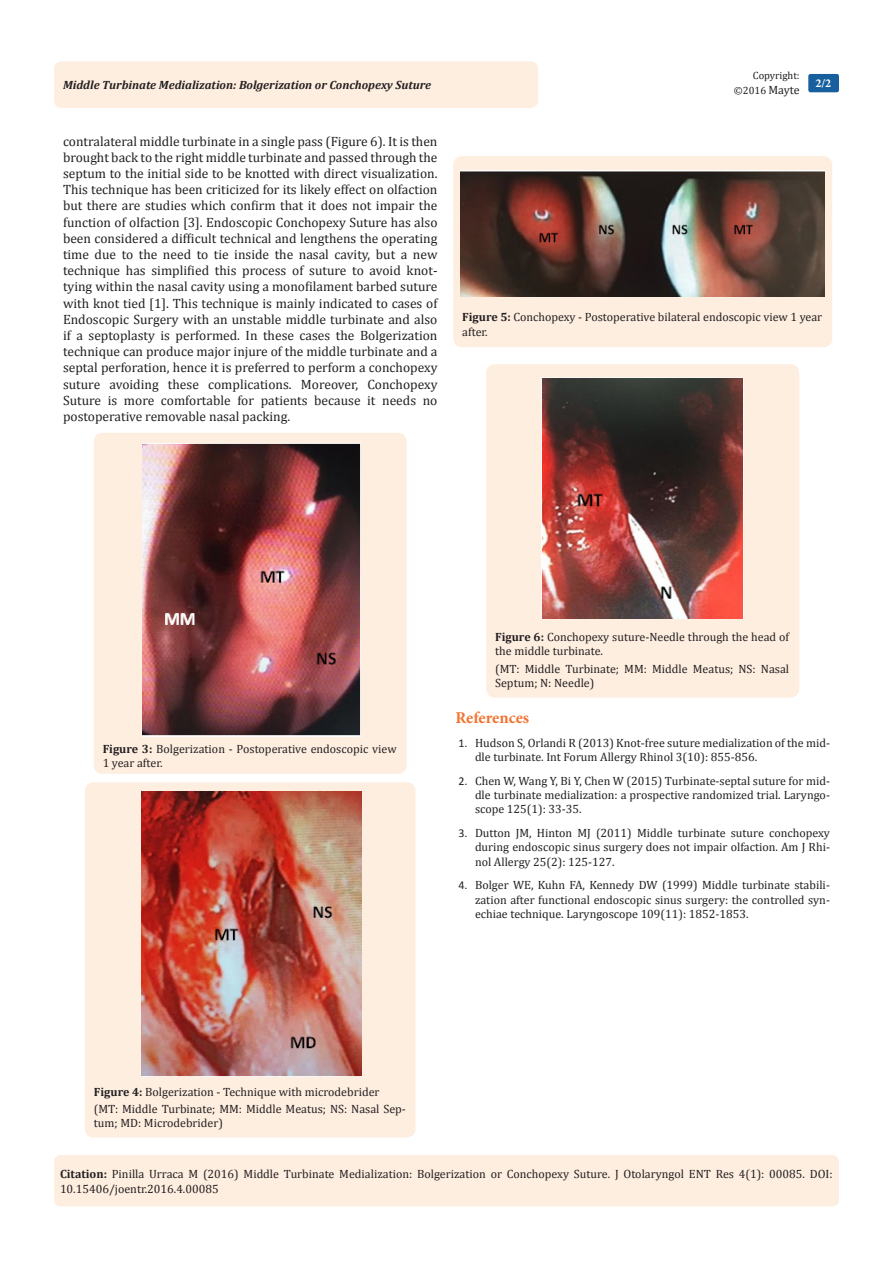
<style>
.page{position:relative;width:893px;height:1263px;background:#fff}
.page>*{position:absolute;margin:0;border:0;box-sizing:border-box;transform-origin:0 0}
.t1{font:700 16.5px "Minion Pro";letter-spacing:-.005em;color:#f37331}
.t2{font:13.5px/16.2px "Cambria";color:#231f20;text-align:justify}
.Citation{font:12px/14.4px "Cambria";color:#231f20}
.t3{font:italic 700 12px "Cambria";color:#231f20}
.t4{font:700 12px "Minion Pro";color:#fff}
.t5{font:10.5px/14.4px "Cambria";color:#231f20;text-align:right}
.s1{font-size:12px}
.s2{font-weight:700}
.s3{font-family:"Calibri"}
</style>
<div class="page">
<div style="left:54px;top:61px;width:484px;height:47px;background:#feeee0;border-radius:8px"></div>
<div style="left:808px;top:74px;width:31px;height:18px;background:#18609d;border-radius:2px"></div>
<div style="left:54px;top:1155px;width:785px;height:51px;background:#feeee0;border-radius:7px"></div>
<div style="left:94px;top:433px;width:313px;height:341px;background:#feeee0;border-radius:9px"></div>
<img style="left:142px;top:444px;width:218px;height:293px">
<div style="left:85px;top:782px;width:331px;height:355px;background:#feeee0;border-radius:9px"></div>
<img style="left:142px;top:791px;width:220px;height:286px">
<div style="left:453px;top:156px;width:379px;height:191px;background:#feeee0;border-radius:9px"></div>
<img style="left:460px;top:171px;width:364px;height:125px">
<div style="left:486px;top:364px;width:313px;height:334px;background:#feeee0;border-radius:9px"></div>
<img style="left:541px;top:377px;width:202px;height:241px">
<p class="t5" style="left:734px;top:68px;width:67px">Copyright: ©2016 <span class="s1">Mayte</span></p>
<p class="t3" style="left:63px;top:77px;width:370px">Middle Turbinate Medialization: Bolgerization or Conchopexy Suture</p>
<p class="t4" style="left:815px;top:75px;width:17px">2/2</p>
<p class="t2" style="left:63px;top:133px;width:376px">contralateral middle turbinate in a single pass (Figure 6). It is then brought back to the right middle turbinate and passed through the septum to the initial side to be knotted with direct visualization.<br>This technique has been criticized for its likely effect on olfaction but there are studies which confirm that it does not impair the function of olfaction [3]. Endoscopic Conchopexy Suture has also been considered a difficult technical and lengthens the operating time due to the need to tie inside the nasal cavity, but a new technique has simplified this process of suture to avoid knot&shy;tying within the nasal cavity using a monofilament barbed suture with knot tied [1]. This technique is mainly indicated to cases of Endoscopic Surgery with an unstable middle turbinate and also if a septoplasty is performed. In these cases the Bolgerization technique can produce major injure of the middle turbinate and a septal perforation, hence it is preferred to perform a conchopexy suture avoiding these complications. Moreover, Conchopexy Suture is more comfortable for patients because it needs no postoperative removable nasal packing.</p>
<p class="Citation" style="left:462px;top:310px;width:361px"><span class="s2">Figure 5:</span> Conchopexy - Postoperative bilateral endoscopic view 1 year after.</p>
<p class="Citation" style="left:103px;top:741px;width:295px"><span class="s2">Figure 3:</span> Bolgerization - Postoperative endoscopic view<br>1 year after.</p>
<p class="Citation" style="left:495px;top:629px;width:296px"><span class="s2">Figure 6:</span> Conchopexy suture-Needle through the head of the middle turbinate.</p>
<p class="Citation" style="left:495px;top:661px;width:295px">(MT: Middle Turbinate; MM: Middle Meatus; NS: Nasal<br>Septum; N: Needle)</p>
<p class="t1" style="left:455px;top:706px;width:75px">References</p>
<p class="Citation" style="left:475px;top:735px;width:356px;text-indent:-16px"><span class="s3">1.</span> Hudson S, Orlandi R (2013) Knot-free suture medialization of the mid&shy;dle turbinate. Int Forum Allergy Rhinol 3(10): 855-856.</p>
<p class="Citation" style="left:475px;top:773px;width:356px;text-align:justify;text-indent:-16px"><span class="s3">2.</span> Chen W, Wang Y, Bi Y, Chen W (2015) Turbinate-septal suture for mid&shy;dle turbinate medialization: a prospective randomized trial. Laryngo&shy;scope 125(1): 33-35.</p>
<p class="Citation" style="left:475px;top:825px;width:356px;text-align:justify;text-indent:-16px"><span class="s3">3.</span> Dutton JM, Hinton MJ (2011) Middle turbinate suture conchopexy during endoscopic sinus surgery does not impair olfaction. Am J Rhi&shy;nol Allergy 25(2): 125-127.</p>
<p class="Citation" style="left:475px;top:878px;width:356px;text-align:justify;text-indent:-16px"><span class="s3">4.</span> Bolger WE, Kuhn FA, Kennedy DW (1999) Middle turbinate stabili&shy;zation after functional endoscopic sinus surgery: the controlled syn&shy;echiae technique. Laryngoscope 109(11): 1852-1853.</p>
<p class="Citation" style="left:94px;top:1083px;width:313px;line-height:17.4px"><span class="s2">Figure 4:</span> Bolgerization - Technique with microdebrider (MT: Middle Turbinate; MM: Middle Meatus; NS: Nasal Sep-</p>
<p class="Citation" style="left:94px;top:1116px;width:131px">tum; MD: Microdebrider)</p>
<p class="Citation" style="left:60px;top:1167px;width:774px"><span class="s2">Citation:</span> Pinilla Urraca M (2016) Middle Turbinate Medialization: Bolgerization or Conchopexy Suture. J Otolaryngol ENT Res 4(1): 00085. DOI:<br>10.15406/joentr.2016.4.00085</p>
</div>
